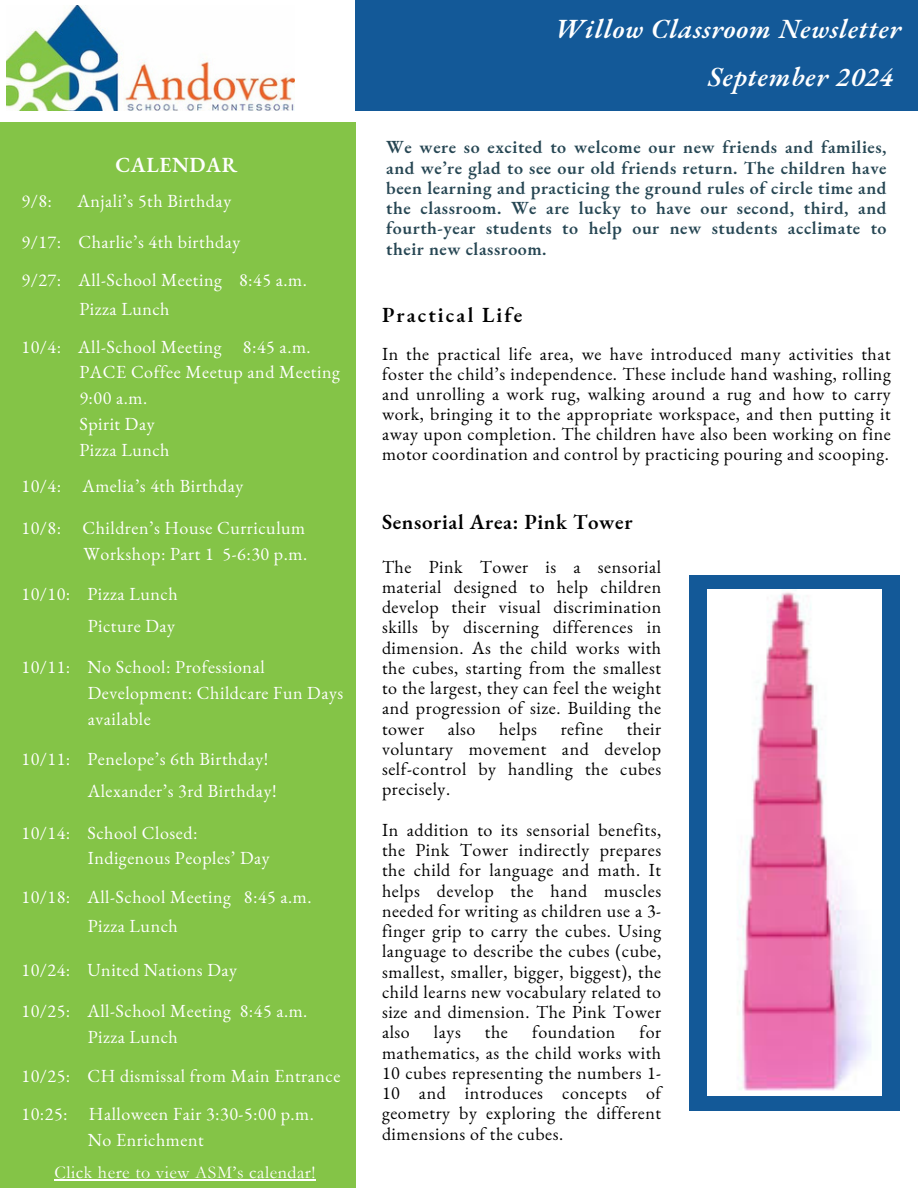
<style>
.page{position:relative;width:918px;height:1188px;background:#fff}
.page>*{position:absolute;margin:0;border:0;box-sizing:border-box;transform-origin:0 0}
.t1{font:italic 600 27px "EB Garamond";letter-spacing:.03em;color:#fff}
.t2{font:600 21px "EB Garamond";letter-spacing:.03em;color:#000}
.t3{font:600 21px "EB Garamond";letter-spacing:.1em;color:#000}
.t4{font:600 21px "EB Garamond";letter-spacing:.03em;color:#fff}
.t5{font:18px/20.2px "EB Garamond";letter-spacing:.03em;color:#000;text-align:justify}
.t6{font:18px "EB Garamond";letter-spacing:.03em;color:#fff}
.t7{font:600 18px/20.2px "EB Garamond";letter-spacing:.03em;color:#264653;text-align:justify}
.t8{font:18px "Garamond";letter-spacing:.03em;color:#fff}
</style>
<div class="page">
<div style="left:0;top:122px;width:355px;height:1066px;background:#84c447"></div>
<img style="left:7px;top:6px;width:288px;height:104px">
<div style="left:355px;top:0;width:563px;height:111px;background:#135998"></div>
<hr style="left:55px;top:1180px;width:261px;height:1px;background:#fff">
<div style="left:689px;top:575px;width:211px;height:535px;background:#135998"></div>
<img style="left:707px;top:590px;width:175px;height:506px">
<h1 class="t4" style="left:115px;top:150px;width:124px">CALENDAR</h1>
<p class="t6" style="left:22px;top:189px;width:32px">9/8:</p>
<p class="t6" style="left:77px;top:189px;width:155px">Anjali’s 5th Birthday</p>
<p class="t6" style="left:22px;top:230px;width:220px">9/17: Charlie’s 4th birthday</p>
<p class="t6" style="left:22px;top:268px;width:287px">9/27: All-School Meeting 8:45 a.m.</p>
<p class="t6" style="left:79px;top:297px;width:92px">Pizza Lunch</p>
<p class="t6" style="left:22px;top:334px;width:291px">10/4: All-School Meeting 8:45 a.m.</p>
<p class="t6" style="left:79px;top:360px;width:262px">PACE Coffee Meetup and Meeting</p>
<p class="t6" style="left:79px;top:386px;width:69px">9:00 a.m.</p>
<p class="t6" style="left:79px;top:412px;width:77px">Spirit Day</p>
<p class="t6" style="left:79px;top:438px;width:92px">Pizza Lunch</p>
<p class="t6" style="left:22px;top:474px;width:223px">10/4: Amelia’s 4th Birthday</p>
<p class="t6" style="left:22px;top:516px;width:285px">10/8: Children’s House Curriculum</p>
<p class="t6" style="left:84px;top:541px;width:225px">Workshop: Part 1 5-6:30 p.m.</p>
<p class="t6" style="left:22px;top:582px;width:158px">10/10: Pizza Lunch</p>
<p class="t6" style="left:88px;top:613px;width:89px">Picture Day</p>
<p class="t6" style="left:22px;top:655px;width:245px">10/11: No School: Professional</p>
<p class="t6" style="left:88px;top:681px;width:257px">Development: Childcare Fun Days</p>
<p class="t6" style="left:88px;top:707px;width:65px">available</p>
<p class="t6" style="left:22px;top:747px;width:248px">10/11: Penelope’s 6th Birthday!</p>
<p class="t6" style="left:88px;top:779px;width:190px">Alexander’s 3rd Birthday!</p>
<p class="t6" style="left:22px;top:820px;width:178px">10/14: School Closed:</p>
<p class="t6" style="left:88px;top:846px;width:183px">Indigenous Peoples’ Day</p>
<p class="t6" style="left:22px;top:885px;width:292px">10/18: All-School Meeting 8:45 a.m.</p>
<h4 class="t6" style="left:88px;top:914px;width:92px">Pizza Lunch</h4>
<h3 class="t6" style="left:22px;top:958px;width:217px">10/24: United Nations Day</h3>
<p class="t6" style="left:22px;top:999px;width:287px">10/25: All-School Meeting 8:45 a.m.</p>
<h3 class="t6" style="left:88px;top:1025px;width:92px">Pizza Lunch</h3>
<p class="t6" style="left:22px;top:1063px;width:320px">10/25: CH dismissal from Main Entrance</p>
<p class="t6" style="left:22px;top:1102px;width:294px">10:25: Halloween Fair 3:30-5:00 p.m.</p>
<p class="t6" style="left:88px;top:1128px;width:117px">No Enrichment</p>
<p class="t8" style="left:55px;top:1163px;width:262px">Click here to view ASM’s calendar!</p>
<p class="t1" style="left:555px;top:10px;width:348px">Willow Classroom Newsletter</p>
<p class="t1" style="left:708px;top:59px;width:187px">September 2024</p>
<p class="t7" style="left:386px;top:137px;width:502px">We were so excited to welcome our new friends and families, and we’re glad to see our old friends return. The children have been learning and practicing the ground rules of circle time and the classroom. We are lucky to have our second, third, and fourth-year students to help our new students acclimate to their new classroom.</p>
<h2 class="t3" style="left:382px;top:301px;width:142px">Practical Life</h2>
<p class="t5" style="left:382px;top:343px;width:510px">In the practical life area, we have introduced many activities that foster the child’s independence. These include hand washing, rolling and unrolling a work rug, walking around a rug and how to carry work, bringing it to the appropriate workspace, and then putting it away upon completion. The children have also been working on fine motor coordination and control by practicing pouring and scooping.</p>
<p class="t2" style="left:382px;top:508px;width:252px">Sensorial Area: Pink Tower</p>
<p class="t5" style="left:382px;top:556px;width:281px">The Pink Tower is a sensorial material designed to help children develop their visual discrimination skills by discerning differences in dimension. As the child works with the cubes, starting from the smallest to the largest, they can feel the weight and progression of size. Building the tower</p>
<p class="t5" style="left:448px;top:718px;width:29px">also</p>
<p class="t5" style="left:499px;top:718px;width:39px">helps</p>
<p class="t5" style="left:561px;top:718px;width:44px">refine</p>
<p class="t5" style="left:382px;top:718px;width:281px;text-indent:245px">their voluntary movement and develop self-control by handling the cubes precisely.</p>
<p class="t5" style="left:382px;top:819px;width:281px">In addition to its sensorial benefits, the Pink Tower indirectly prepares the child for language and math. It helps develop the hand muscles needed for writing as children use a 3- finger grip to carry the cubes. Using language to describe the cubes (cube, smallest, smaller, bigger, biggest), the child learns new vocabulary related to size and dimension. The Pink Tower also</p>
<p class="t5" style="left:382px;top:1022px;width:281px;text-indent:257px">for mathematics, as the child works with 10 cubes representing the numbers 1- 10 and introduces concepts of geometry by exploring the different dimensions of the cubes.</p>
<p class="t5" style="left:434px;top:1022px;width:28px">lays</p>
<p class="t5" style="left:485px;top:1022px;width:25px">the</p>
<p class="t5" style="left:532px;top:1022px;width:85px">foundation</p>
</div>
